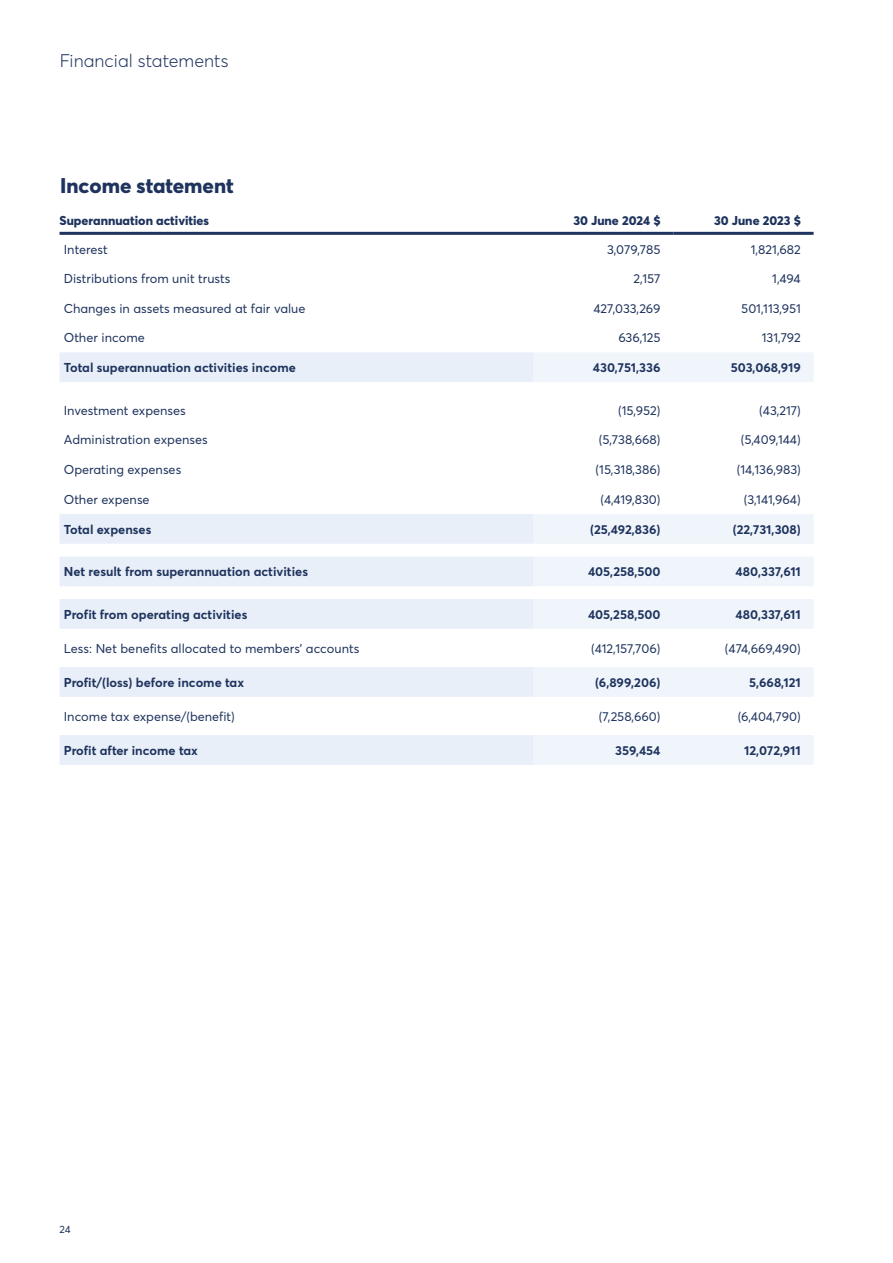
<style>
.page{position:relative;width:893px;height:1263px;background:#fff}
.page>*{position:absolute;margin:0;border:0;box-sizing:border-box;transform-origin:0 0}
.t1{font:800 21px "Averta";color:#1e335d}
.t2{font:300 18px "Averta";color:#1e335d}
.t3{font:12.75px "Averta";color:#1e335d}
.t4{font:700 12.75px "Averta";color:#1e335d}
.t5{font:800 12.75px "Averta";color:#1e335d}
.t6{font:10.5px "Averta";color:#1e335d}
</style>
<div class="page">
<svg style="left:60px;top:352px;width:473px;height:413px"></svg>
<svg style="left:533px;top:353px;width:280px;height:412px"></svg>
<hr style="left:60px;top:232px;width:473px;height:3px;background:#1e335d">
<hr style="left:533px;top:232px;width:140px;height:3px;background:#1e335d">
<hr style="left:673px;top:232px;width:141px;height:3px;background:#1e335d">
<h2 class="t2" style="left:60px;top:49px;width:170px">Financial statements</h2>
<h1 class="t1" style="left:60px;top:172px;width:175px">Income statement</h1>
<p class="t5" style="left:60px;top:212px;width:151px">Superannuation activities</p>
<p class="t5" style="left:573px;top:212px;width:89px">30 June 2024 $</p>
<p class="t5" style="left:714px;top:212px;width:88px">30 June 2023 $</p>
<p class="t3" style="left:64px;top:241px;width:45px">Interest</p>
<p class="t3" style="left:607px;top:241px;width:55px">3,079,785</p>
<p class="t3" style="left:751px;top:241px;width:52px">1,821,682</p>
<p class="t3" style="left:64px;top:270px;width:168px">Distributions from unit trusts</p>
<p class="t3" style="left:633px;top:270px;width:29px">2,157</p>
<p class="t3" style="left:772px;top:270px;width:30px">1,494</p>
<p class="t3" style="left:64px;top:300px;width:243px">Changes in assets measured at fair value</p>
<p class="t3" style="left:593px;top:300px;width:69px">427,033,269</p>
<p class="t3" style="left:741px;top:300px;width:61px">501,113,951</p>
<p class="t3" style="left:64px;top:330px;width:83px">Other income</p>
<p class="t3" style="left:618px;top:330px;width:44px">636,125</p>
<p class="t3" style="left:762px;top:330px;width:41px">131,792</p>
<p class="t4" style="left:64px;top:360px;width:234px">Total superannuation activities income</p>
<p class="t4" style="left:593px;top:360px;width:69px">430,751,336</p>
<p class="t4" style="left:731px;top:360px;width:72px">503,068,919</p>
<p class="t3" style="left:64px;top:402px;width:124px">Investment expenses</p>
<p class="t3" style="left:618px;top:402px;width:44px">(15,952)</p>
<p class="t3" style="left:759px;top:402px;width:43px">(43,217)</p>
<p class="t3" style="left:64px;top:432px;width:145px">Administration expenses</p>
<p class="t3" style="left:599px;top:432px;width:63px">(5,738,668)</p>
<p class="t3" style="left:741px;top:432px;width:62px">(5,409,144)</p>
<p class="t3" style="left:64px;top:462px;width:119px">Operating expenses</p>
<p class="t3" style="left:596px;top:462px;width:66px">(15,318,386)</p>
<p class="t3" style="left:737px;top:462px;width:65px">(14,136,983)</p>
<p class="t3" style="left:64px;top:491px;width:87px">Other expense</p>
<p class="t3" style="left:600px;top:491px;width:62px">(4,419,830)</p>
<p class="t3" style="left:744px;top:491px;width:59px">(3,141,964)</p>
<p class="t4" style="left:64px;top:521px;width:89px">Total expenses</p>
<p class="t4" style="left:590px;top:521px;width:72px">(25,492,836)</p>
<p class="t4" style="left:733px;top:521px;width:70px">(22,731,308)</p>
<p class="t4" style="left:64px;top:564px;width:246px">Net result from superannuation activities</p>
<p class="t4" style="left:588px;top:564px;width:74px">405,258,500</p>
<p class="t4" style="left:736px;top:564px;width:67px">480,337,611</p>
<p class="t4" style="left:64px;top:606px;width:185px">Profit from operating activities</p>
<p class="t4" style="left:588px;top:606px;width:74px">405,258,500</p>
<p class="t4" style="left:736px;top:606px;width:67px">480,337,611</p>
<p class="t3" style="left:64px;top:640px;width:297px">Less: Net benefits allocated to members’ accounts</p>
<p class="t3" style="left:591px;top:640px;width:71px">(412,157,706)</p>
<p class="t3" style="left:725px;top:640px;width:77px">(474,669,490)</p>
<p class="t4" style="left:64px;top:674px;width:182px">Profit/(loss) before income tax</p>
<p class="t4" style="left:595px;top:674px;width:67px">(6,899,206)</p>
<p class="t4" style="left:749px;top:674px;width:53px">5,668,121</p>
<p class="t3" style="left:64px;top:708px;width:173px">Income tax expense/(benefit)</p>
<p class="t3" style="left:599px;top:708px;width:63px">(7,258,660)</p>
<p class="t3" style="left:738px;top:708px;width:65px">(6,404,790)</p>
<p class="t4" style="left:64px;top:742px;width:136px">Profit after income tax</p>
<p class="t4" style="left:615px;top:742px;width:47px">359,454</p>
<p class="t4" style="left:744px;top:742px;width:58px">12,072,911</p>
<p class="t6" style="left:60px;top:1222px;width:13px">24</p>
</div>
